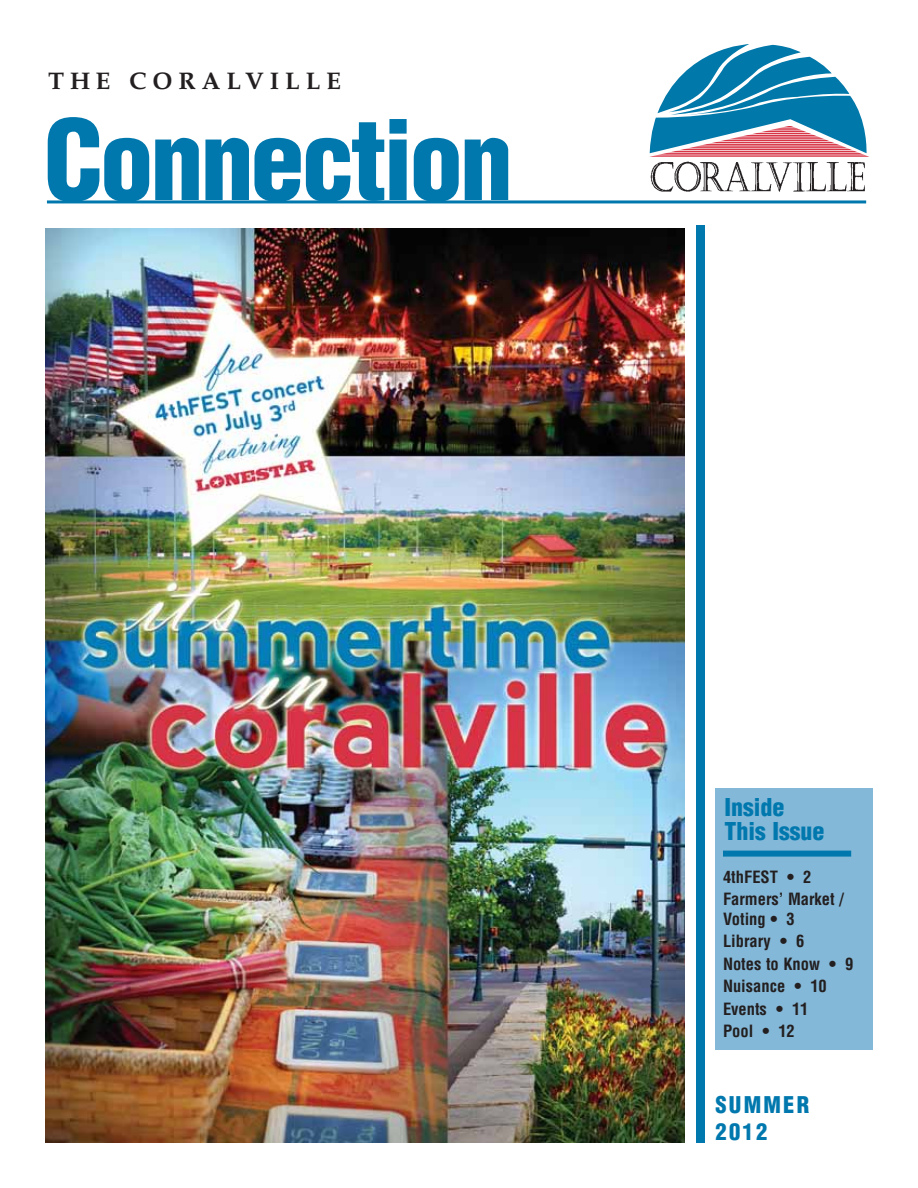
<style>
.page{position:relative;width:918px;height:1188px;background:#fff}
.page>*{position:absolute;margin:0;border:0;box-sizing:border-box;transform-origin:0 0}
.t1{font:900 condensed 108px "Helvetica";letter-spacing:-.035em;color:#0078ae}
.t2{font:900 condensed 24px/24px "Helvetica";color:#0078ae}
.t3{font:700 24px "Palatino";letter-spacing:.25em;color:#231f20}
.t4{font:900 condensed 22.5px/27px "Helvetica";letter-spacing:.1em;color:#0078ae}
.t5{font:700 condensed 16.5px/22.5px "Helvetica";color:#231f20}
</style>
<div class="page">
<div style="left:696px;top:225px;width:9px;height:918px;background:#0078ae"></div>
<img style="left:45px;top:229px;width:639px;height:914px">
<hr style="left:47px;top:200px;width:819px;height:3px;background:#0078ae">
<svg style="left:650px;top:44px;width:217px;height:109px"></svg>
<hr style="left:649px;top:155px;width:220px;height:2px;background:#d73647">
<hr style="left:649px;top:153px;width:220px;height:2px;background:#d73647">
<hr style="left:649px;top:151px;width:220px;height:1px;background:#d73647">
<hr style="left:649px;top:149px;width:220px;height:1px;background:#d73647">
<hr style="left:649px;top:146px;width:220px;height:2px;background:#d73647">
<hr style="left:649px;top:144px;width:220px;height:2px;background:#d73647">
<hr style="left:649px;top:142px;width:220px;height:1px;background:#d73647">
<hr style="left:649px;top:140px;width:220px;height:1px;background:#d73647">
<hr style="left:649px;top:137px;width:220px;height:2px;background:#d73647">
<hr style="left:649px;top:135px;width:220px;height:2px;background:#d73647">
<hr style="left:649px;top:133px;width:220px;height:1px;background:#d73647">
<hr style="left:649px;top:130px;width:220px;height:2px;background:#d73647">
<hr style="left:649px;top:128px;width:220px;height:2px;background:#d73647">
<hr style="left:649px;top:126px;width:220px;height:2px;background:#d73647">
<img style="left:650px;top:161px;width:215px;height:31px">
<div style="left:716px;top:788px;width:157px;height:261px;background:#84b8d8"></div>
<div style="left:723px;top:851px;width:128px;height:6px;background:#0078ae"></div>
<h2 class="t3" style="left:48px;top:72px;width:295px">THE CORALVILLE</h2>
<h1 class="t1" style="left:44px;top:119px;width:471px">Connection</h1>
<h2 class="t2" style="left:725px;top:797px;width:101px">Inside<br>This Issue</h2>
<p class="t5" style="left:723px;top:867px;width:122px">4thFEST • 2<br>Farmers’ Market /</p>
<p class="t5" style="left:723px;top:909px;width:132px">Voting • 3<br>Library • 6<br>Notes to Know • 9<br>Nuisance • 10<br>Events • 11<br>Pool • 12</p>
<h3 class="t4" style="left:716px;top:1094px;width:95px">SUMMER<br>2012</h3>
</div>
